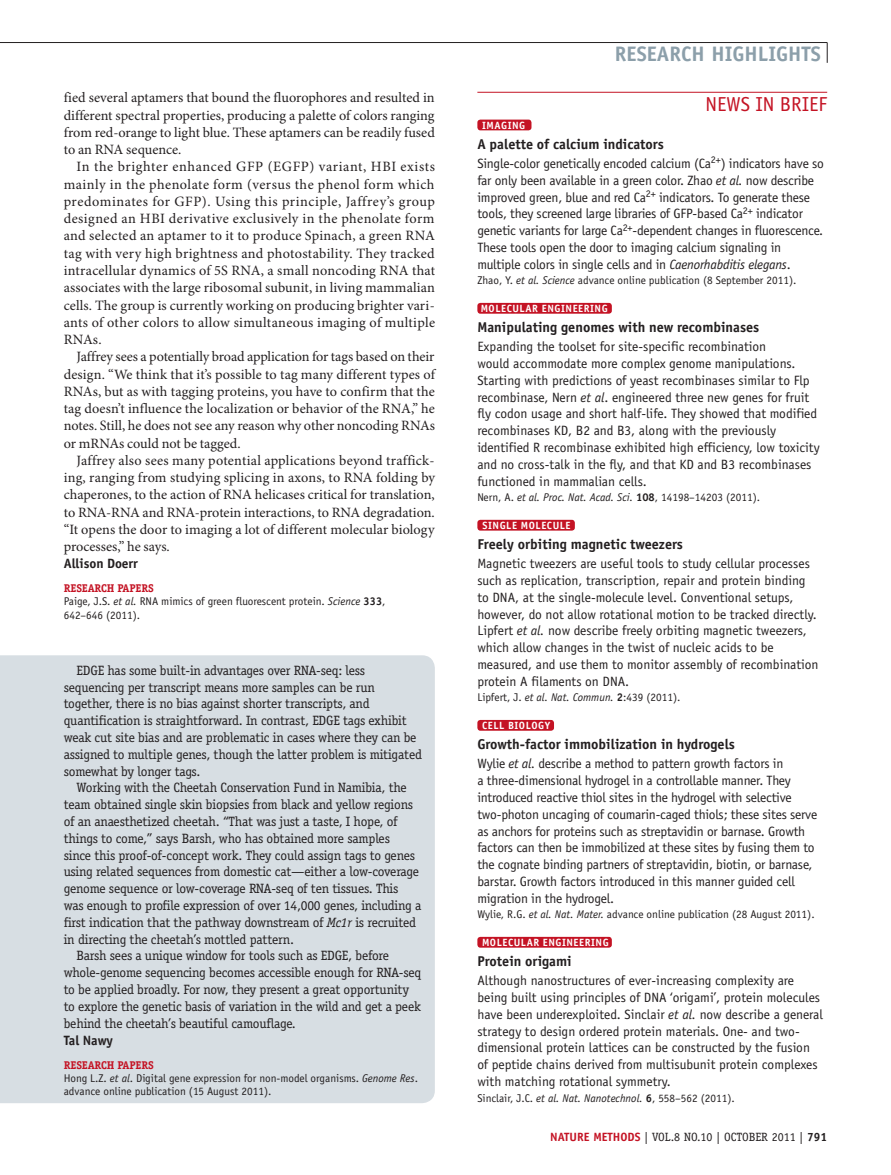
<style>
.page{position:relative;width:891px;height:1175px;background:#fff}
.page>*{position:absolute;margin:0;border:0;box-sizing:border-box;transform-origin:0 0}
.t1{font:700 21px "Officina Sans Std";color:#8c9faa}
.t2{font:20.25px "Officina Sans Std";color:#c41324}
.t3{font:14.25px/17.2px "Minion Pro";letter-spacing:.005em;color:#231f20;text-align:justify}
.t4{font:700 14.25px "Officina Sans Std";color:#231f20}
.t5{font:13.5px/16.8px "Officina Sans Std";letter-spacing:-.015em;color:#231f20}
.t6{font:13.5px/16.8px "Officina Serif Std";letter-spacing:-.015em;color:#231f20}
.t7{font:700 13.5px "Officina Sans Std";color:#231f20}
.t8{font:12px "Officina Serif Std";color:#231f20}
.t9{font:11.25px/13.2px "Officina Sans Std";color:#231f20}
.t10{font:700 11.25px "Officina Serif Std";letter-spacing:-.015em;color:#c41324}
.t11{font:700 10.5px "Officina Sans Std";color:#fff}
.s1{font-style:italic}
.s2{font-weight:700}
.s3{font-family:"Officina Sans Std";font-weight:700;color:#c41324}
.s4{font-family:"Officina Sans Std";font-weight:700}
</style>
<div class="page">
<hr style="left:0;top:42px;width:827px;height:1px;background:#231f20">
<svg style="left:827px;top:43px;width:1px;height:20px"></svg>
<hr style="left:477px;top:92px;width:350px;height:1px;background:#c41324">
<div style="left:0;top:655px;width:435px;height:448px;background:#d7dee3"></div>
<div style="left:477px;top:120px;width:54px;height:10px;background:#c41324;border-radius:3px"></div>
<div style="left:477px;top:303px;width:135px;height:11px;background:#c41324;border-radius:3px"></div>
<div style="left:477px;top:520px;width:98px;height:10px;background:#c41324;border-radius:3px"></div>
<div style="left:477px;top:720px;width:77px;height:10px;background:#c41324;border-radius:3px"></div>
<div style="left:477px;top:936px;width:135px;height:11px;background:#c41324;border-radius:3px"></div>
<p class="t3" style="left:64px;top:90px;width:373px">fied several aptamers that bound the fluorophores and resulted in different spectral properties, producing a palette of colors ranging from red-orange to light blue. These aptamers can be readily fused to an RNA sequence.</p>
<p class="t3" style="left:64px;top:159px;width:373px;text-indent:13px">In the brighter enhanced GFP (EGFP) variant, HBI exists mainly in the phenolate form (versus the phenol form which predominates for GFP). Using this principle, Jaffrey’s group designed an HBI derivative exclusively in the phenolate form and selected an aptamer to it to produce Spinach, a green RNA tag with very high brightness and photostability. They tracked intracellular dynamics of 5S RNA, a small noncoding RNA that associates with the large ribosomal subunit, in living mammalian cells. The group is currently working on producing brighter vari&shy;ants of other colors to allow simultaneous imaging of multiple RNAs.</p>
<p class="t3" style="left:64px;top:349px;width:373px;text-indent:13px">Jaffrey sees a potentially broad application for tags based on their design. “We think that it’s possible to tag many different types of RNAs, but as with tagging proteins, you have to confirm that the tag doesn’t influence the localization or behavior of the RNA,” he notes. Still, he does not see any reason why other noncoding RNAs or mRNAs could not be tagged.</p>
<p class="t3" style="left:64px;top:452px;width:373px;text-indent:13px">Jaffrey also sees many potential applications beyond traffick&shy;ing, ranging from studying splicing in axons, to RNA folding by chaperones, to the action of RNA helicases critical for translation, to RNA-RNA and RNA-protein interactions, to RNA degradation. “It opens the door to imaging a lot of different molecular biology processes,” he says.</p>
<p class="t7" style="left:64px;top:555px;width:76px">Allison Doerr</p>
<p class="t10" style="left:64px;top:581px;width:92px">RESEARCH PAPERS</p>
<p class="t9" style="left:64px;top:595px;width:323px">Paige, J.S. <span class="s1">et al.</span> RNA mimics of green fluorescent protein. <span class="s1">Science</span> <span class="s2">333</span>,<br>642–646 (2011).</p>
<p class="t6" style="left:64px;top:662px;width:360px;text-indent:13px">EDGE has some built-in advantages over RNA-seq: less sequencing per transcript means more samples can be run together, there is no bias against shorter transcripts, and quantification is straightforward. In contrast, EDGE tags exhibit weak cut site bias and are problematic in cases where they can be assigned to multiple genes, though the latter problem is mitigated somewhat by longer tags.</p>
<p class="t6" style="left:77px;top:779px;width:332px">Working with the Cheetah Conservation Fund in Namibia, the</p>
<p class="t6" style="left:64px;top:796px;width:351px">team obtained single skin biopsies from black and yellow regions</p>
<p class="t6" style="left:64px;top:813px;width:335px">of an anaesthetized cheetah. “That was just a taste, I hope, of</p>
<p class="t6" style="left:64px;top:829px;width:328px">things to come,” says Barsh, who has obtained more samples</p>
<p class="t6" style="left:64px;top:846px;width:353px">since this proof-of-concept work. They could assign tags to genes</p>
<p class="t6" style="left:64px;top:863px;width:357px">using related sequences from domestic cat—either a low-coverage</p>
<p class="t6" style="left:64px;top:880px;width:336px">genome sequence or low-coverage RNA-seq of ten tissues. This</p>
<p class="t6" style="left:64px;top:897px;width:359px">was enough to profile expression of over 14,000 genes, including a</p>
<p class="t6" style="left:64px;top:913px;width:354px">first indication that the pathway downstream of <span class="s1">Mc1r</span> is recruited</p>
<p class="t6" style="left:64px;top:930px;width:232px">in directing the cheetah’s mottled pattern.</p>
<p class="t6" style="left:77px;top:947px;width:314px">Barsh sees a unique window for tools such as EDGE, before</p>
<p class="t6" style="left:64px;top:964px;width:359px">whole-genome sequencing becomes accessible enough for RNA-seq</p>
<p class="t6" style="left:64px;top:981px;width:347px">to be applied broadly. For now, they present a great opportunity</p>
<p class="t6" style="left:64px;top:997px;width:359px">to explore the genetic basis of variation in the wild and get a peek</p>
<p class="t6" style="left:64px;top:1014px;width:234px">behind the cheetah’s beautiful camouflage.</p>
<p class="t7" style="left:64px;top:1031px;width:51px">Tal N awy</p>
<p class="t10" style="left:64px;top:1058px;width:92px">RESEARCH PAPERS</p>
<p class="t9" style="left:64px;top:1071px;width:356px">Hong L.Z. <span class="s1">et al</span>. Digital gene expression for non-model organisms. <span class="s1">Genome Res</span>. advance online publication (15 August 2011).</p>
<h1 class="t1" style="left:615px;top:41px;width:207px">research highlights</h1>
<h2 class="t2" style="left:705px;top:92px;width:96px">news in brief</h2>
<p class="t11" style="left:482px;top:119px;width:7px">IMAGING</p>
<p class="t4" style="left:477px;top:135px;width:188px">A palette of calcium indicators</p>
<p class="t5" style="left:477px;top:155px;width:348px">Single-color genetically encoded calcium (Ca<sup>2+</sup>) indicators have so far only been available in a green color. Zhao <span class="s1">et al.</span> now describe improved green, blue and red Ca<sup>2+</sup> indicators. To generate these tools, they screened large libraries of GFP-based Ca<sup>2+</sup> indicator genetic variants for large Ca<sup>2+</sup>-dependent changes in fluorescence.<br>These tools open the door to imaging calcium signaling in multiple colors in single cells and in <span class="s1">Caenorhabditis elegans</span>.</p>
<p class="t9" style="left:477px;top:274px;width:321px">Zhao, Y. <span class="s1">et al. Science</span> advance online publication (8 September 2011).</p>
<p class="t11" style="left:481px;top:302px;width:8px">MOLECULAR</p>
<p class="t11" style="left:542px;top:302px;width:7px">ENGINEERING</p>
<p class="t4" style="left:477px;top:318px;width:283px">Manipulating genomes with new recombinases</p>
<p class="t5" style="left:477px;top:338px;width:344px">Expanding the toolset for site-specific recombination<br>would accommodate more complex genome manipulations.<br>Starting with predictions of yeast recombinases similar to Flp recombinase, Nern <span class="s1">et al</span>. engineered three new genes for fruit fly codon usage and short half-life. They showed that modified recombinases KD, B2 and B3, along with the previously identified R recombinase exhibited high efficiency, low toxicity and no cross-talk in the fly, and that KD and B3 recombinases functioned in mammalian cells.</p>
<p class="t9" style="left:477px;top:491px;width:284px">Nern, A. <span class="s1">et al. Proc. Nat. Acad. Sci.</span> <span class="s2">108</span>, 14198–14203 (2011).</p>
<p class="t11" style="left:480px;top:519px;width:7px">SINGLE</p>
<p class="t11" style="left:521px;top:519px;width:8px">MOLECULE</p>
<p class="t4" style="left:477px;top:535px;width:207px">Freely orbiting magnetic tweezers</p>
<p class="t5" style="left:477px;top:555px;width:343px">Magnetic tweezers are useful tools to study cellular processes such as replication, transcription, repair and protein binding to DNA, at the single-molecule level. Conventional setups, however, do not allow rotational motion to be tracked directly.<br>Lipfert <span class="s1">et al.</span> now describe freely orbiting magnetic tweezers, which allow changes in the twist of nucleic acids to be measured, and use them to monitor assembly of recombination protein A filaments on DNA.</p>
<p class="t9" style="left:477px;top:691px;width:205px">Lipfert, J. <span class="s1">et al. Nat. Commun.</span> <span class="s2">2</span>:439 (2011).</p>
<p class="t11" style="left:480px;top:719px;width:6px">CELL</p>
<p class="t11" style="left:508px;top:719px;width:14px">BIOLOG</p>
<p class="t11" style="left:545px;top:719px;width:7px">Y</p>
<p class="t4" style="left:477px;top:735px;width:259px">Growth-factor immobilization in hydrogels</p>
<p class="t5" style="left:477px;top:755px;width:341px">Wylie <span class="s1">et al.</span> describe a method to pattern growth factors in<br>a three-dimensional hydrogel in a controllable manner. They introduced reactive thiol sites in the hydrogel with selective two-photon uncaging of coumarin-caged thiols; these sites serve as anchors for proteins such as streptavidin or barnase. Growth factors can then be immobilized at these sites by fusing them to the cognate binding partners of streptavidin, biotin, or barnase, barstar. Growth factors introduced in this manner guided cell migration in the hydrogel.</p>
<p class="t9" style="left:477px;top:908px;width:339px">Wylie, R.G. <span class="s1">et al. Nat. Mater.</span> advance online publication (28 August 2011).</p>
<p class="t11" style="left:480px;top:936px;width:7px">MOLECULAR</p>
<p class="t11" style="left:543px;top:936px;width:7px">ENGINEERING</p>
<p class="t4" style="left:477px;top:952px;width:96px">Protein origami</p>
<p class="t5" style="left:477px;top:972px;width:347px">Although nanostructures of ever-increasing complexity are being built using principles of DNA ‘origami’, protein molecules have been underexploited. Sinclair <span class="s1">et al.</span> now describe a general strategy to design ordered protein materials. One- and two&shy;dimensional protein lattices can be constructed by the fusion of peptide chains derived from multisubunit protein complexes with matching rotational symmetry.</p>
<p class="t9" style="left:477px;top:1091px;width:259px">Sinclair, J.C. <span class="s1">et al. Nat. Nanotechnol.</span> <span class="s2">6</span>, 558–562 (2011).</p>
<p class="t8" style="left:550px;top:1130px;width:279px"><span class="s3">nature methods</span> | VOL.8 NO.10 | OCTOBER 2011 | <span class="s4">791</span></p>
</div>
